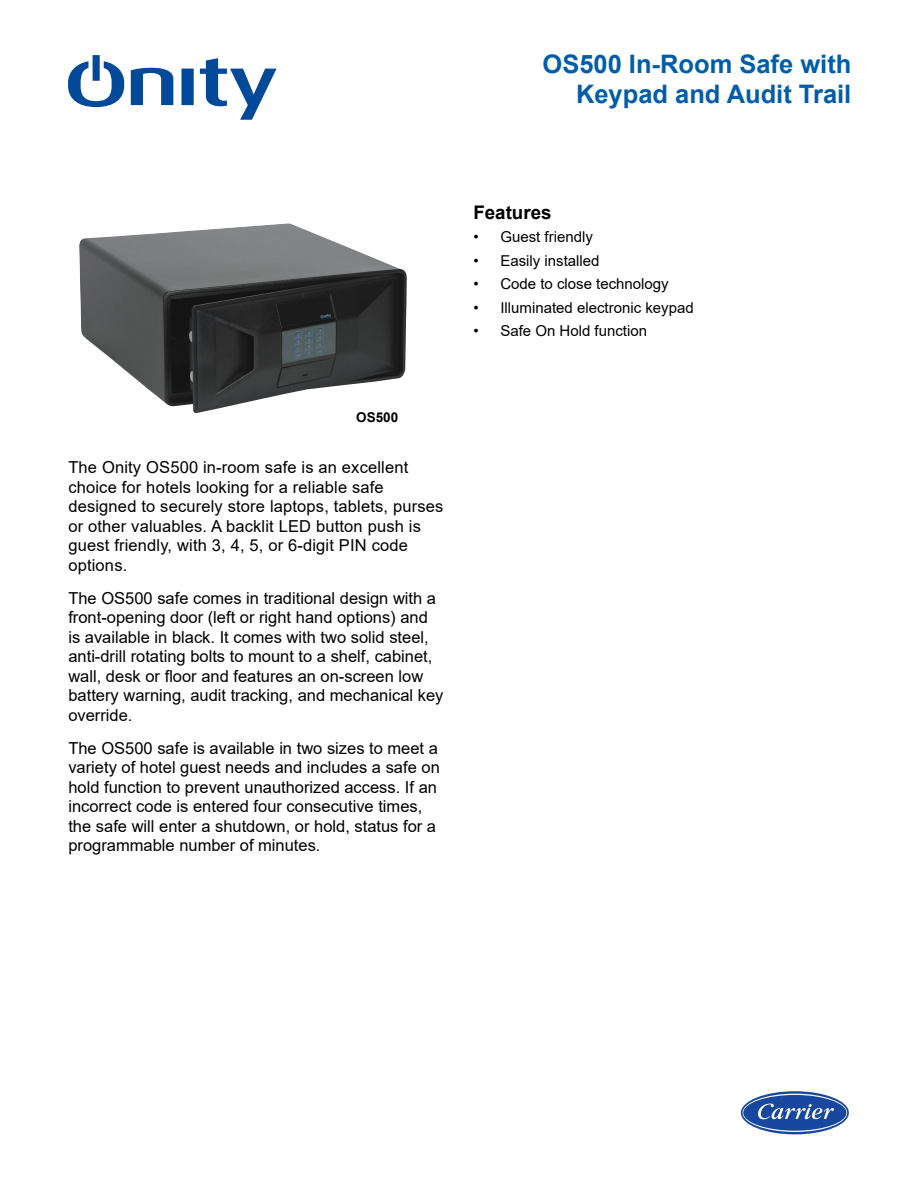
<style>
.page{position:relative;width:918px;height:1188px;background:#fff}
.page>*{position:absolute;margin:0;border:0;box-sizing:border-box;transform-origin:0 0}
.t1{font:700 25.5px/30.6px "Arial";color:#005daa;text-align:right}
.t2{font:700 18.75px "Arial";color:#000}
.t3{font:16.5px/19.5px "Arial";color:#000}
.t4{font:15px "Arial";color:#000}
.t5{font:700 13.5px "Arial";color:#000}
</style>
<div class="page">
<svg style="left:68px;top:55px;width:209px;height:65px"></svg>
<svg style="left:741px;top:1091px;width:108px;height:43px"></svg>
<svg style="left:743px;top:1094px;width:104px;height:38px"></svg>
<img style="left:79px;top:223px;width:328px;height:190px">
<h1 class="t1" style="left:543px;top:49px;width:310px">OS500 In-Room Safe with<br>Keypad and Audit Trail</h1>
<p class="t5" style="left:356px;top:407px;width:44px">OS500</p>
<p class="t3" style="left:68px;top:458px;width:377px">The Onity OS500 in-room safe is an excellent choice for hotels looking for a reliable safe designed to securely store laptops, tablets, purses or other valuables. A backlit LED button push is guest friendly, with 3, 4, 5, or 6-digit PIN code options.</p>
<p class="t3" style="left:68px;top:588px;width:377px">The OS500 safe comes in traditional design with a front-opening door (left or right hand options) and is available in black. It comes with two solid steel, anti-drill rotating bolts to mount to a shelf, cabinet, wall, desk or floor and features an on-screen low battery warning, audit tracking, and mechanical key override.</p>
<p class="t3" style="left:68px;top:738px;width:373px">The OS500 safe is available in two sizes to meet a variety of hotel guest needs and includes a safe on hold function to prevent unauthorized access. If an incorrect code is entered four consecutive times, the safe will enter a shutdown, or hold, status for a programmable number of minutes.</p>
<p class="t2" style="left:473px;top:199px;width:80px">Features</p>
<p class="t4" style="left:473px;top:227px;width:121px">• Guest friendly</p>
<p class="t4" style="left:473px;top:250px;width:128px">• Easily installed</p>
<p class="t4" style="left:473px;top:274px;width:197px">• Code to close technology</p>
<p class="t4" style="left:473px;top:297px;width:222px">• Illuminated electronic keypad</p>
<p class="t4" style="left:473px;top:321px;width:175px">• Safe On Hold function</p>
</div>
